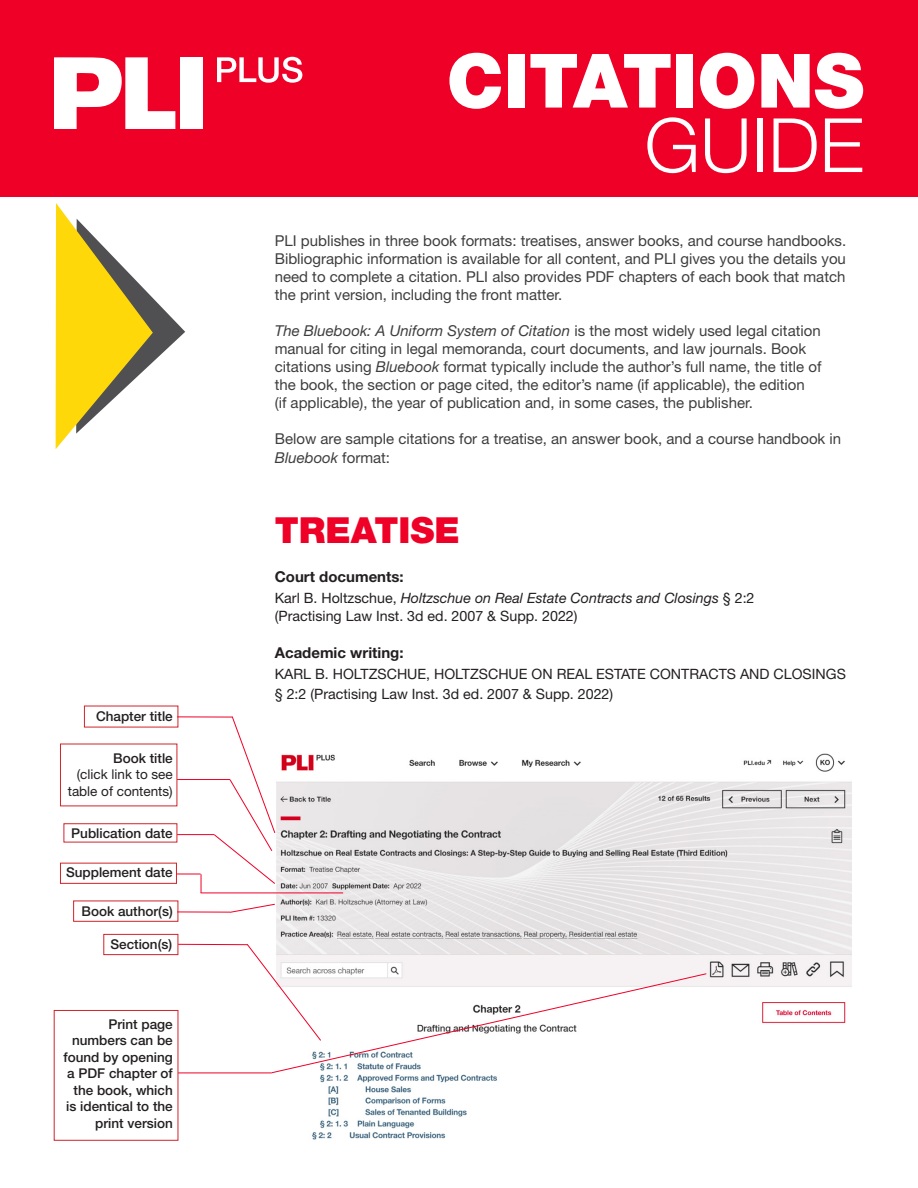
<style>
.page{position:relative;width:918px;height:1188px;background:#fff}
.page>*{position:absolute;margin:0;border:0;box-sizing:border-box;transform-origin:0 0}
.t1{font:900 75px "Helvetica Neue LT Std";color:#fff}
.t2{font:300 75px "Helvetica Neue LT Std";color:#fff}
.t3{font:900 36px "Helvetica Neue LT Std";color:#ef0027}
.t4{font:15px/18px "Helvetica Neue LT Std";color:#3e3e3f}
.t5{font:700 15px "Helvetica Neue LT Std";color:#231f20}
.t6{font:14.25px/18px "Helvetica Neue LT Std";color:#231f20}
.t7{font:500 13.5px/16.5px "Helvetica Neue LT Std";color:#231f20;text-align:right}
.t8{font:13.5px/16.5px "Helvetica Neue LT Std";color:#231f20;text-align:right}
.s1{font-weight:500}
.s2{font-style:italic}
</style>
<div class="page">
<div style="left:0;top:0;width:918px;height:197px;background:#ef0027"></div>
<img style="left:275px;top:753px;width:577px;height:387px">
<svg style="left:217px;top:57px;width:85px;height:26px"></svg>
<svg style="left:54px;top:57px;width:121px;height:72px"></svg>
<div style="left:180px;top:57px;width:22px;height:72px;background:#fff"></div>
<svg style="left:56px;top:203px;width:129px;height:246px"></svg>
<div style="left:60px;top:863px;width:117px;height:21px;border:1px solid #d1232a"></div>
<div style="left:104px;top:934px;width:74px;height:21px;border:1px solid #d1232a"></div>
<hr style="left:177px;top:717px;width:55px;height:1px;background:#ef0027">
<hr style="left:177px;top:779px;width:53px;height:1px;background:#ef0027">
<hr style="left:177px;top:834px;width:37px;height:1px;background:#ef0027">
<svg style="left:214px;top:716px;width:61px;height:168px"></svg>
<svg style="left:177px;top:874px;width:25px;height:19px"></svg>
<hr style="left:201px;top:893px;width:142px;height:1px;background:#ef0027">
<hr style="left:177px;top:912px;width:53px;height:1px;background:#ef0027">
<hr style="left:178px;top:944px;width:70px;height:1px;background:#ef0027">
<svg style="left:230px;top:904px;width:45px;height:9px"></svg>
<hr style="left:178px;top:1073px;width:94px;height:1px;background:#ef0027">
<svg style="left:247px;top:944px;width:460px;height:129px"></svg>
<p class="t7" style="left:96px;top:708px;width:78px">Chapter title</p>
<p class="t8" style="left:68px;top:750px;width:107px"><span class="s1">Book title<br></span>(click link to see table of contents)</p>
<p class="t7" style="left:71px;top:825px;width:103px">Publication date</p>
<p class="t7" style="left:66px;top:864px;width:108px">Supplement date</p>
<p class="t7" style="left:82px;top:903px;width:93px">Book author(s)</p>
<p class="t7" style="left:110px;top:936px;width:63px">Section(s)</p>
<p class="t7" style="left:64px;top:1016px;width:111px">Print page numbers can be found by opening a PDF chapter of the book, which is identical to the print version</p>
<p class="t1" style="left:447px;top:36px;width:419px">CITATIONS</p>
<p class="t2" style="left:645px;top:100px;width:221px">GUIDE</p>
<p class="t4" style="left:275px;top:231px;width:573px;text-align:justify">PLI publishes in three book formats: treatises, answer books, and course handbooks.<br>Bibliographic information is available for all content, and PLI gives you the details you need to complete a citation. PLI also provides PDF chapters of each book that match the print version, including the front matter.</p>
<p class="t4" style="left:275px;top:321px;width:548px"><span class="s2">The Bluebook: A Uniform System of Citation</span> is the most widely used legal citation manual for citing in legal memoranda, court documents, and law journals. Book citations using <span class="s2">Bluebook</span> format typically include the author’s full name, the title of the book, the section or page cited, the editor’s name (if applicable), the edition<br>(if applicable), the year of publication and, in some cases, the publisher.</p>
<p class="t4" style="left:275px;top:428px;width:568px;line-height:19.5px">Below are sample citations for a treatise, an answer book, and a course handbook in<br><span class="s2">Bluebook</span> format:</p>
<p class="t3" style="left:275px;top:508px;width:187px">TREATISE</p>
<p class="t5" style="left:275px;top:567px;width:130px">Court documents:</p>
<p class="t6" style="left:275px;top:588px;width:481px">Karl B. Holtzschue, <span class="s2">Holtzschue on Real Estate Contracts and Closings</span> § 2:2 (Practising Law Inst. 3d ed. 2007 &amp; Supp. 2022)</p>
<p class="t5" style="left:275px;top:644px;width:130px">Academic writing:</p>
<p class="t6" style="left:275px;top:664px;width:573px;line-height:19.5px">KARL B. HOLTZSCHUE, HOLTZSCHUE ON REAL ESTATE CONTRACTS AND CLOSINGS § 2:2 (Practising Law Inst. 3d ed. 2007 &amp; Supp. 2022)</p>
</div>
